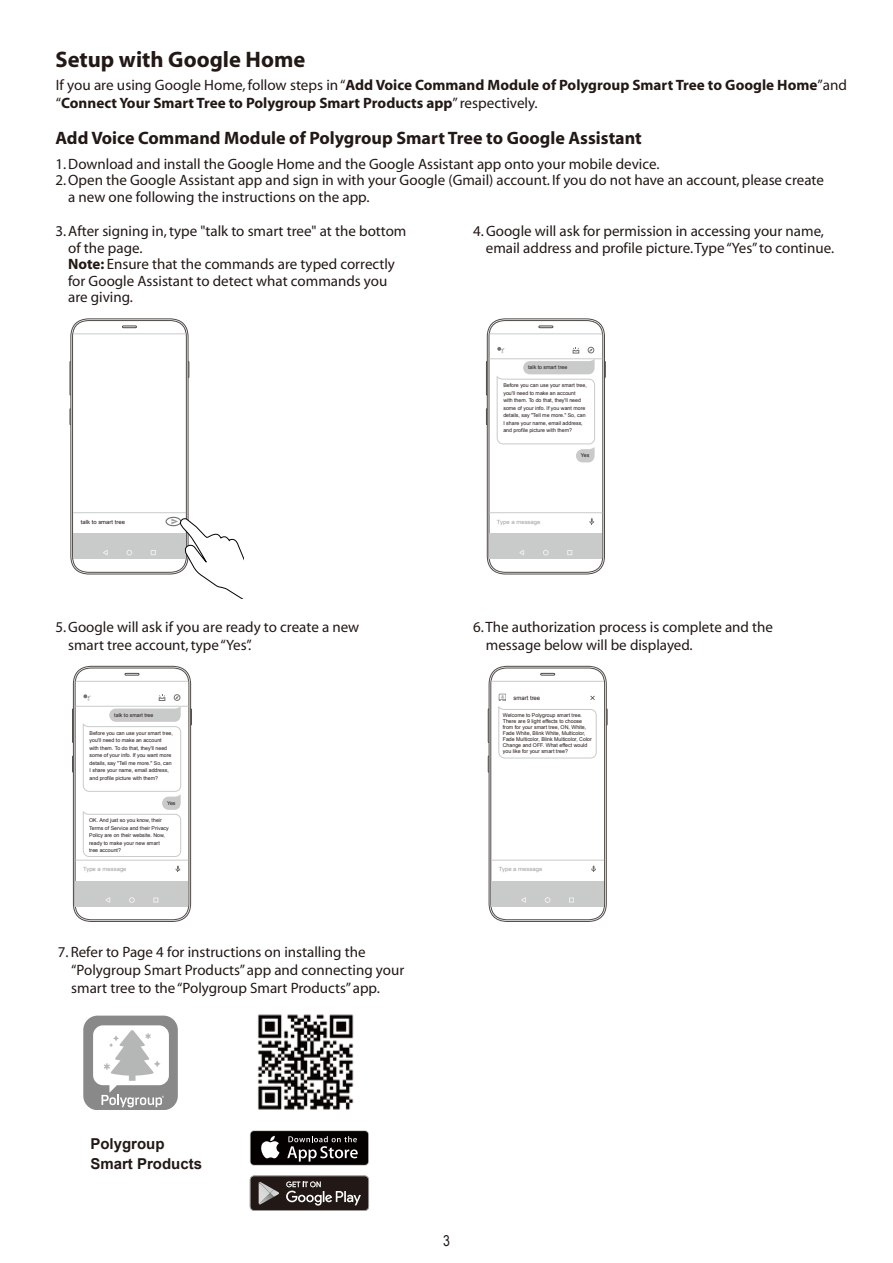
<style>
.page{position:relative;width:893px;height:1263px;background:#fff}
.page>*{position:absolute;margin:0;border:0;box-sizing:border-box;transform-origin:0 0}
.t1{font:700 22.5px "Myriad";color:#221815}
.t2{font:700 18px "Myriad";color:#221815}
.t3{font:15px/16.5px "Myriad";color:#221815}
.t4{font:700 15px/18px "Myriad";color:#221815}
.t5{font:700 15px/19.2px "Arial";color:#221815}
.t6{font:15px "Arial Narrow";color:#221815}
.t7{font:6px "Arial";color:#221815}
.t8{font:5.7px "Arial";color:#9fa0a0;scale:1.04 1}
.t9{font:5.7px "Arial";color:#221815;scale:1.04 1}
.t10{font:5.25px/7.5px "Arial";color:#221815}
.s1{font-weight:400}
.s2{font-weight:700}
</style>
<div class="page">
<div style="left:70px;top:318px;width:118px;height:256px;border:1px solid #4d4946;border-radius:18px"></div>
<div style="left:72px;top:320px;width:115px;height:253px;border:1px solid #4d4946;border-radius:17px"></div>
<svg style="left:122px;top:326px;width:15px;height:2px"></svg>
<svg style="left:69px;top:361px;width:3px;height:35px"></svg>
<svg style="left:69px;top:408px;width:3px;height:17px"></svg>
<svg style="left:187px;top:361px;width:3px;height:17px"></svg>
<div style="left:73px;top:534px;width:113px;height:25px;background:#c9caca"></div>
<svg style="left:151px;top:550px;width:5px;height:5px"></svg>
<svg style="left:127px;top:550px;width:5px;height:5px"></svg>
<svg style="left:103px;top:550px;width:5px;height:5px"></svg>
<hr style="left:73px;top:333px;width:113px;height:1px;background:#c9caca">
<div style="left:487px;top:318px;width:118px;height:256px;border:1px solid #4d4946;border-radius:18px"></div>
<div style="left:489px;top:320px;width:114px;height:253px;border:1px solid #4d4946;border-radius:17px"></div>
<svg style="left:538px;top:326px;width:15px;height:2px"></svg>
<svg style="left:486px;top:361px;width:2px;height:35px"></svg>
<svg style="left:486px;top:408px;width:2px;height:17px"></svg>
<svg style="left:604px;top:361px;width:2px;height:17px"></svg>
<div style="left:490px;top:534px;width:112px;height:25px;background:#c9caca"></div>
<svg style="left:567px;top:550px;width:5px;height:5px"></svg>
<svg style="left:543px;top:550px;width:5px;height:5px"></svg>
<svg style="left:520px;top:550px;width:4px;height:5px"></svg>
<hr style="left:489px;top:333px;width:113px;height:1px;background:#c9caca">
<div style="left:73px;top:666px;width:118px;height:256px;border:1px solid #4d4946;border-radius:18px"></div>
<div style="left:75px;top:668px;width:114px;height:252px;border:1px solid #4d4946;border-radius:17px"></div>
<svg style="left:125px;top:673px;width:14px;height:2px"></svg>
<svg style="left:72px;top:708px;width:2px;height:35px"></svg>
<svg style="left:72px;top:755px;width:2px;height:18px"></svg>
<svg style="left:190px;top:708px;width:2px;height:17px"></svg>
<div style="left:76px;top:881px;width:112px;height:25px;background:#c9caca"></div>
<svg style="left:153px;top:897px;width:5px;height:5px"></svg>
<svg style="left:129px;top:897px;width:6px;height:6px"></svg>
<svg style="left:106px;top:897px;width:5px;height:5px"></svg>
<hr style="left:76px;top:681px;width:112px;height:1px;background:#c9caca">
<div style="left:489px;top:666px;width:118px;height:256px;border:1px solid #4d4946;border-radius:18px"></div>
<div style="left:490px;top:668px;width:115px;height:252px;border:1px solid #4d4946;border-radius:17px"></div>
<svg style="left:540px;top:673px;width:15px;height:2px"></svg>
<svg style="left:487px;top:708px;width:3px;height:35px"></svg>
<svg style="left:487px;top:755px;width:3px;height:18px"></svg>
<svg style="left:606px;top:708px;width:2px;height:17px"></svg>
<div style="left:491px;top:881px;width:113px;height:25px;background:#c9caca"></div>
<svg style="left:569px;top:897px;width:5px;height:5px"></svg>
<svg style="left:545px;top:897px;width:5px;height:6px"></svg>
<svg style="left:521px;top:897px;width:5px;height:5px"></svg>
<hr style="left:491px;top:681px;width:113px;height:1px;background:#c9caca">
<hr style="left:75px;top:860px;width:113px;height:1px;background:#c9caca">
<hr style="left:75px;top:706px;width:114px;height:1px;background:#c9caca">
<svg style="left:83px;top:694px;width:98px;height:163px"></svg>
<svg style="left:175px;top:866px;width:6px;height:6px"></svg>
<hr style="left:491px;top:860px;width:113px;height:1px;background:#c9caca">
<svg style="left:591px;top:866px;width:5px;height:6px"></svg>
<hr style="left:73px;top:512px;width:113px;height:1px;background:#c9caca">
<hr style="left:489px;top:512px;width:113px;height:1px;background:#c9caca">
<hr style="left:489px;top:358px;width:113px;height:1px;background:#c9caca">
<svg style="left:497px;top:347px;width:7px;height:6px"></svg>
<svg style="left:588px;top:347px;width:6px;height:6px"></svg>
<svg style="left:573px;top:347px;width:6px;height:6px"></svg>
<svg style="left:496px;top:359px;width:99px;height:103px"></svg>
<svg style="left:589px;top:518px;width:5px;height:7px"></svg>
<svg style="left:498px;top:694px;width:99px;height:65px"></svg>
<div style="left:166px;top:517px;width:15px;height:9px;border:1px solid #727171;border-radius:50%"></div>
<svg style="left:171px;top:517px;width:72px;height:81px"></svg>
<img style="left:257px;top:1014px;width:97px;height:96px">
<svg style="left:250px;top:1130px;width:119px;height:35px"></svg>
<div style="left:251px;top:1131px;width:117px;height:34px;background:#040000;border-radius:3px"></div>
<svg style="left:261px;top:1136px;width:18px;height:22px"></svg>
<svg style="left:287px;top:1136px;width:71px;height:25px"></svg>
<svg style="left:250px;top:1175px;width:119px;height:36px;background:#4b4341"></svg>
<svg style="left:83px;top:1015px;width:95px;height:95px"></svg>
<h1 class="t1" style="left:55px;top:48px;width:251px">Setup with Google Home</h1>
<h3 class="t4" style="left:56px;top:76px;width:793px"><span class="s1">If you are using Google Home, follow steps in “</span>Add Voice Command Module of Polygroup Smart Tree to Google Home<span class="s1">”and “</span>Connect Your Smart Tree to Polygroup Smart Products app<span class="s1">” respectively.</span></h3>
<h2 class="t2" style="left:55px;top:128px;width:588px">Add Voice Command Module of Polygroup Smart Tree to Google Assistant</h2>
<h3 class="t3" style="left:55px;top:156px;width:606px">1. Download and install the Google Home and the Google Assistant app onto your mobile device.</h3>
<h3 class="t3" style="left:68px;top:172px;width:757px;text-indent:-13px">2. Open the Google Assistant app and sign in with your Google (Gmail) account. If you do not have an account, please create a new one following the instructions on the app.</h3>
<h3 class="t3" style="left:486px;top:224px;width:350px;text-indent:-13px">4. Google will ask for permission in accessing your name, email address and profile picture. Type “Yes” to continue.</h3>
<h3 class="t3" style="left:68px;top:224px;width:340px;text-indent:-13px">3. After signing in, type "talk to smart tree" at the bottom of the page.<br><span class="s2">Note:</span> Ensure that the commands are typed correctly for Google Assistant to detect what commands you are giving.</h3>
<p class="t10" style="left:528px;top:364px;width:41px">talk to smart tree</p>
<p class="t10" style="left:503px;top:382px;width:85px">Before you can use your smart tree, you'll need to make an account<br>with them. To do that, they'll need some of your info. If you want more details, say "Tell me more." So, can<br>I share your name, email address, and profile picture with them?</p>
<p class="t9" style="left:81px;top:518px;width:44px">talk to smart tree</p>
<p class="t8" style="left:497px;top:518px;width:43px">Type a message</p>
<p class="t10" style="left:581px;top:452px;width:10px">Yes</p>
<h3 class="t3" style="left:68px;top:619px;width:293px;line-height:18px;text-indent:-13px">5. Google will ask if you are ready to create a new smart tree account, type “Yes”.</h3>
<h3 class="t3" style="left:486px;top:619px;width:289px;line-height:18px;text-indent:-13px">6. The authorization process is complete and the message below will be displayed.</h3>
<p class="t10" style="left:114px;top:711px;width:41px">talk to smart tree</p>
<p class="t10" style="left:90px;top:729px;width:85px">Before you can use your smart tree, you'll need to make an account<br>with them. To do that, they'll need some of your info. If you want more details, say "Tell me more." So, can<br>I share your name, email address, and profile picture with them?</p>
<p class="t10" style="left:89px;top:817px;width:81px">OK. And just so you know, their<br>Terms of Service and their Privacy<br>Policy are on their website. Now, ready to make your new smart tree account?</p>
<p class="t10" style="left:167px;top:799px;width:10px">Yes</p>
<p class="t8" style="left:83px;top:865px;width:43px">Type a message</p>
<h3 class="t3" style="left:71px;top:944px;width:334px;line-height:18px;text-indent:-14px">7. Refer to Page 4 for instructions on installing the “Polygroup Smart Products” app and connecting your smart tree to the “Polygroup Smart Products” app.</h3>
<p class="t7" style="left:513px;top:694px;width:28px">smart tree</p>
<p class="t10" style="left:503px;top:712px;width:90px;line-height:6px">Welcome to Polygroup smart tree.<br>There are 9 light effects to choose from for your smart tree, ON, White, Fade White, Blink White, Multicolor, Fade Multicolor, Blink Multicolor, Color Change and OFF. What effect would you like for your smart tree?</p>
<p class="t8" style="left:499px;top:865px;width:43px">Type a message</p>
<h3 class="t5" style="left:90px;top:1135px;width:113px">Polygroup<br>Smart Products</h3>
<h3 class="t6" style="left:443px;top:1229px;width:8px">3</h3>
</div>
